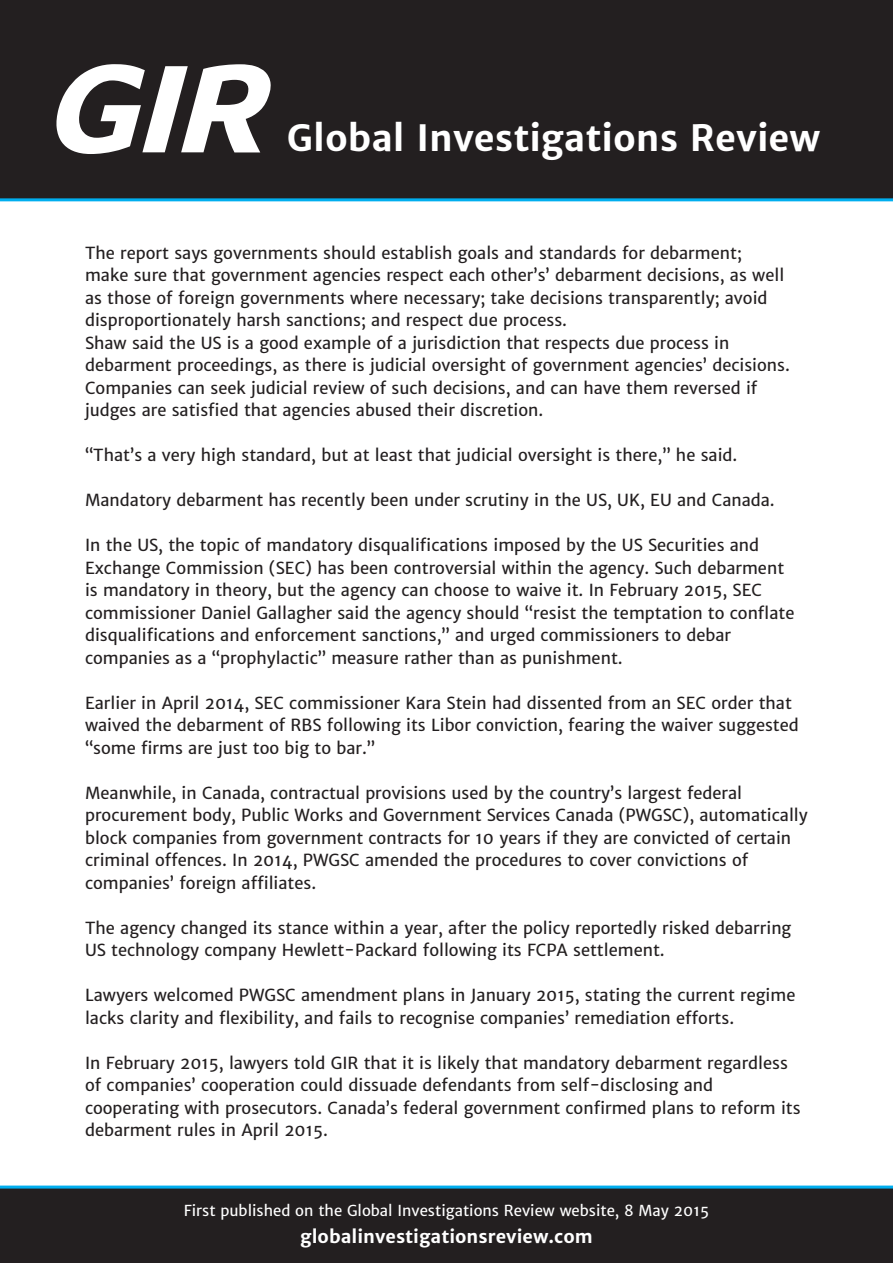
<style>
.page{position:relative;width:893px;height:1263px;background:#fff}
.page>*{position:absolute;margin:0;border:0;box-sizing:border-box;transform-origin:0 0}
.t1{font:italic 120.6px "Palo Alto";color:#fff}
.t2{font:italic 49.35px "Palo Alto";color:#231f20}
.t3{font:700 36px "Merriweather Sans";color:#fff}
.t4{font:800 19.05px "Merriweather Sans";letter-spacing:-.005em;color:#231f20}
.t5{font:700 18px "Merriweather Sans";color:#fff}
.t6{font:16.5px/22.5px "Merriweather Sans";color:#231f20}
.t7{font:15px "Merriweather Sans";color:#fff}
.t8{font:11.4px "Merriweather Sans";letter-spacing:-.005em;color:#231f20}
</style>
<div class="page">
<div style="left:0;top:0;width:893px;height:200px;background:#231f20"></div>
<div style="left:0;top:1188px;width:893px;height:75px;background:#231f20"></div>
<hr style="left:0;top:198px;width:893px;height:3px;background:#00aeef">
<hr style="left:0;top:1185px;width:893px;height:3px;background:#00aeef">
<h1 class="t1" style="left:54px;top:38px;width:216px">GIR</h1>
<h3 class="t3" style="left:287px;top:116px;width:535px">Global Investigations Review</h3>
<p class="t6" style="left:85px;top:242px;width:701px">The report says governments should establish goals and standards for debarment; make sure that government agencies respect each other’s’ debarment decisions, as well as those of foreign governments where necessary; take decisions transparently; avoid disproportionately harsh sanctions; and respect due process.</p>
<p class="t6" style="left:85px;top:332px;width:706px">Shaw said the US is a good example of a jurisdiction that respects due process in debarment proceedings, as there is judicial oversight of government agencies’ decisions.<br>Companies can seek judicial review of such decisions, and can have them reversed if judges are satisfied that agencies abused their discretion.</p>
<p class="t6" style="left:85px;top:444px;width:654px">“That’s a very high standard, but at least that judicial oversight is there,” he said.</p>
<p class="t6" style="left:85px;top:489px;width:691px">Mandatory debarment has recently been under scrutiny in the US, UK, EU and Canada.</p>
<p class="t6" style="left:85px;top:534px;width:711px">In the US, the topic of mandatory disqualifications imposed by the US Securities and Exchange Commission (SEC) has been controversial within the agency. Such debarment is mandatory in theory, but the agency can choose to waive it. In February 2015, SEC commissioner Daniel Gallagher said the agency should “resist the temptation to conflate disqualifications and enforcement sanctions,” and urged commissioners to debar companies as a “prophylactic” measure rather than as punishment.</p>
<p class="t6" style="left:85px;top:692px;width:715px">Earlier in April 2014, SEC commissioner Kara Stein had dissented from an SEC order that waived the debarment of RBS following its Libor conviction, fearing the waiver suggested “some firms are just too big to bar.”</p>
<p class="t6" style="left:85px;top:782px;width:724px">Meanwhile, in Canada, contractual provisions used by the country’s largest federal procurement body, Public Works and Government Services Canada (PWGSC), automatically block companies from government contracts for 10 years if they are convicted of certain criminal offences. In 2014, PWGSC amended the procedures to cover convictions of companies’ foreign affiliates.</p>
<p class="t6" style="left:85px;top:917px;width:708px">The agency changed its stance within a year, after the policy reportedly risked debarring<br>US technology company Hewlett-Packard following its FCPA settlement.</p>
<p class="t6" style="left:85px;top:984px;width:712px">Lawyers welcomed PWGSC amendment plans in January 2015, stating the current regime lacks clarity and flexibility, and fails to recognise companies’ remediation efforts.</p>
<p class="t6" style="left:85px;top:1052px;width:717px">In February 2015, lawyers told GIR that it is likely that mandatory debarment regardless of companies’ cooperation could dissuade defendants from self-disclosing and cooperating with prosecutors. Canada’s federal government confirmed plans to reform its debarment rules in April 2015.</p>
<h2 class="t2" style="left:73px;top:320px;width:89px">GIR</h2>
<p class="t4" style="left:182px;top:328px;width:288px">Global Investigations Review</p>
<p class="t8" style="left:183px;top:355px;width:284px">The law and practice of international investigations</p>
<p class="t7" style="left:184px;top:1201px;width:527px">First published on the Global Investigations Review website, 8 May 2015</p>
<p class="t5" style="left:300px;top:1225px;width:294px">globalinvestigationsreview.com</p>
</div>
